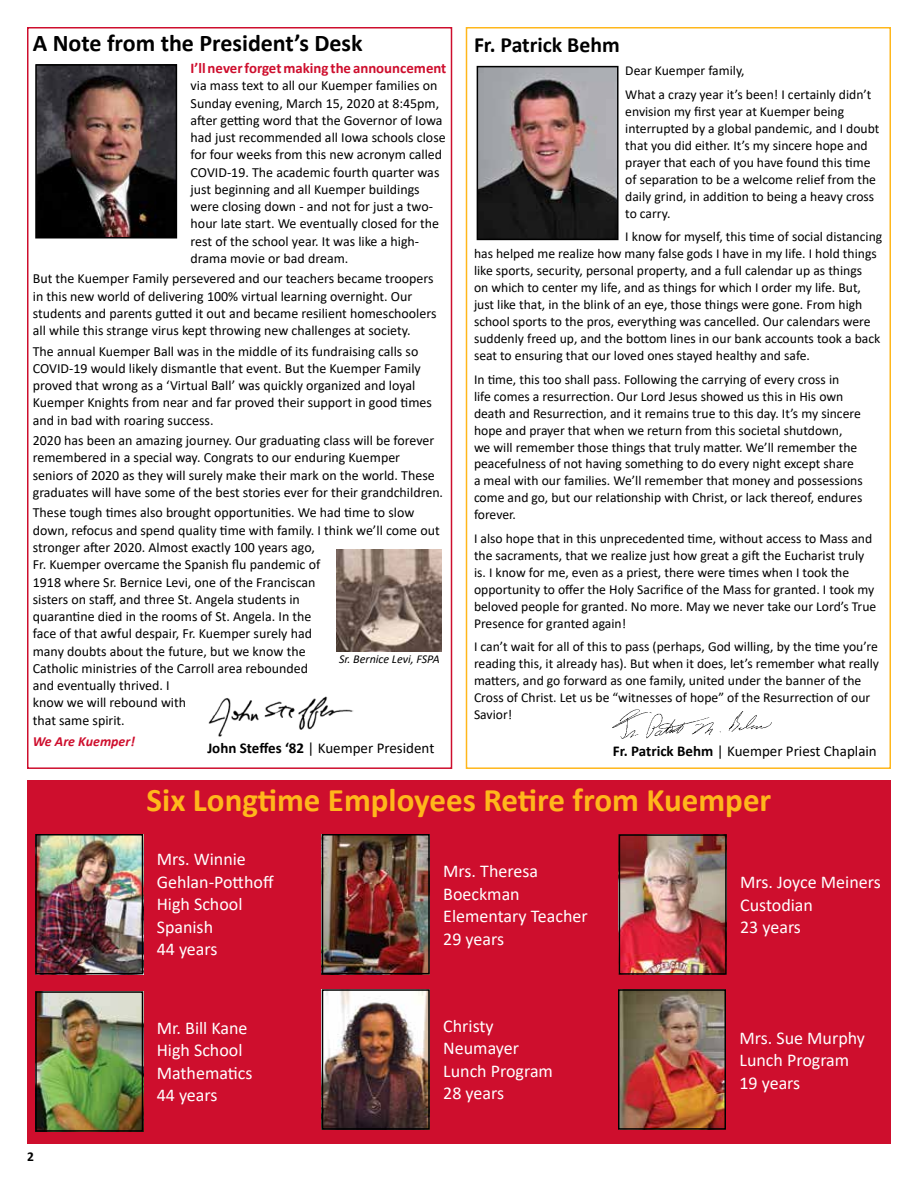
<style>
.page{position:relative;width:918px;height:1188px;background:#fff}
.page>*{position:absolute;margin:0;border:0;box-sizing:border-box;transform-origin:0 0}
.t1{font:700 33px "Calibri";color:#ffb71b}
.t2{font:700 24px "Calibri";color:#000}
.t3{font:700 21.75px "Calibri";color:#000}
.t4{font:18px/22.5px "Calibri";color:#fff}
.t5{font:15px "Calibri";color:#000}
.t6{font:700 14.85px "Calibri";color:#ce0e2d}
.t7{font:13.95px/17.2px "Calibri";color:#000}
.t8{font:italic 700 13.95px "Calibri";color:#ce0e2d}
.t9{font:13.65px/17px "Calibri";color:#000}
.t10{font:700 13.5px "Calibri";color:#000}
.t11{font:italic 12px "Calibri";color:#000}
.s1{font-weight:700}
</style>
<div class="page">
<div style="left:27px;top:27px;width:425px;height:742px;border:2px solid #ce0e2d"></div>
<div style="left:466px;top:27px;width:425px;height:742px;border:2px solid #ffb71b"></div>
<img style="left:38px;top:67px;width:136px;height:169px">
<div style="left:35px;top:64px;width:142px;height:175px;border:2px solid #000"></div>
<img style="left:480px;top:69px;width:136px;height:168px">
<div style="left:477px;top:66px;width:142px;height:174px;border:2px solid #000"></div>
<div style="left:27px;top:780px;width:864px;height:364px;background:#ce0e2d"></div>
<img style="left:38px;top:837px;width:102px;height:134px">
<div style="left:35px;top:834px;width:108px;height:140px;border:2px solid #000"></div>
<img style="left:325px;top:837px;width:102px;height:134px">
<div style="left:322px;top:834px;width:108px;height:140px;border:2px solid #000"></div>
<img style="left:38px;top:994px;width:102px;height:135px">
<div style="left:35px;top:991px;width:108px;height:141px;border:2px solid #000"></div>
<img style="left:622px;top:837px;width:102px;height:135px">
<div style="left:619px;top:834px;width:108px;height:141px;border:2px solid #000"></div>
<img style="left:325px;top:992px;width:102px;height:135px">
<div style="left:322px;top:989px;width:108px;height:141px;border:2px solid #000"></div>
<img style="left:621px;top:992px;width:102px;height:135px">
<div style="left:618px;top:989px;width:108px;height:141px;border:2px solid #000"></div>
<img style="left:208px;top:696px;width:145px;height:41px">
<img style="left:612px;top:709px;width:160px;height:30px">
<img style="left:337px;top:550px;width:105px;height:101px">
<h2 class="t2" style="left:33px;top:26px;width:331px">A Note from the President’s Desk</h2>
<p class="t6" style="left:191px;top:58px;width:257px">I’ll never forget making the announcement</p>
<p class="t7" style="left:191px;top:77px;width:257px">via mass text to all our Kuemper families on Sunday evening, March 15, 2020 at 8:45pm, after getting word that the Governor of Iowa had just recommended all Iowa schools close for four weeks from this new acronym called COVID-19. The academic fourth quarter was just beginning and all Kuemper buildings were closing down - and not for just a two&shy;hour late start. We eventually closed for the rest of the school year. It was like a high&shy;drama movie or bad dream.</p>
<p class="t7" style="left:33px;top:270px;width:405px">But the Kuemper Family persevered and our teachers became troopers in this new world of delivering 100% virtual learning overnight. Our students and parents gutted it out and became resilient homeschoolers all while this strange virus kept throwing new challenges at society.</p>
<p class="t7" style="left:33px;top:342px;width:401px">The annual Kuemper Ball was in the middle of its fundraising calls so COVID-19 would likely dismantle that event. But the Kuemper Family proved that wrong as a ‘Virtual Ball’ was quickly organized and loyal Kuemper Knights from near and far proved their support in good times and in bad with roaring success.</p>
<p class="t7" style="left:33px;top:432px;width:412px">2020 has been an amazing journey. Our graduating class will be forever remembered in a special way. Congrats to our enduring Kuemper seniors of 2020 as they will surely make their mark on the world. These graduates will have some of the best stories ever for their grandchildren.</p>
<p class="t7" style="left:33px;top:504px;width:408px">These tough times also brought opportunities. We had time to slow down, refocus and spend quality time with family. I think we’ll come out stronger after 2020. Almost exactly 100 years ago,<br>Fr. Kuemper overcame the Spanish flu pandemic of<br>1918 where Sr. Bernice Levi, one of the Franciscan<br>sisters on staff, and three St. Angela students in<br>quarantine died in the rooms of St. Angela. In the<br>face of that awful despair, Fr. Kuemper surely had<br>many doubts about the future, but we know the<br>Catholic ministries of the Carroll area rebounded<br>and eventually thrived. I<br>know we will rebound with<br>that same spirit.</p>
<p class="t8" style="left:33px;top:732px;width:104px">We Are Kuemper!</p>
<h3 class="t3" style="left:474px;top:29px;width:147px">Fr. Patrick Behm</h3>
<p class="t9" style="left:625px;top:59px;width:248px;line-height:23.7px">Dear Kuemper family,<br>What a crazy year it’s been! I certainly didn’t</p>
<p class="t9" style="left:625px;top:103px;width:256px">envision my first year at Kuemper being interrupted by a global pandemic, and I doubt that you did either. It’s my sincere hope and prayer that each of you have found this time of separation to be a welcome relief from the daily grind, in addition to being a heavy cross to carry.</p>
<p class="t9" style="left:474px;top:228px;width:410px;text-indent:151px">I know for myself, this time of social distancing has helped me realize how many false gods I have in my life. I hold things like sports, security, personal property, and a full calendar up as things<br>on which to center my life, and as things for which I order my life. But, just like that, in the blink of an eye, those things were gone. From high school sports to the pros, everything was cancelled. Our calendars were suddenly freed up, and the bottom lines in our bank accounts took a back seat to ensuring that our loved ones stayed healthy and safe.</p>
<p class="t9" style="left:474px;top:370px;width:390px">In time, this too shall pass. Following the carrying of every cross in<br>life comes a resurrection. Our Lord Jesus showed us this in His own death and Resurrection, and it remains true to this day. It’s my sincere hope and prayer that when we return from this societal shutdown,<br>we will remember those things that truly matter. We’ll remember the peacefulness of not having something to do every night except share a meal with our families. We’ll remember that money and possessions come and go, but our relationship with Christ, or lack thereof, endures forever.</p>
<p class="t9" style="left:474px;top:530px;width:404px">I also hope that in this unprecedented time, without access to Mass and the sacraments, that we realize just how great a gift the Eucharist truly is. I know for me, even as a priest, there were times when I took the opportunity to offer the Holy Sacrifice of the Mass for granted. I took my beloved people for granted. No more. May we never take our Lord’s True Presence for granted again!</p>
<p class="t9" style="left:474px;top:638px;width:407px">I can’t wait for all of this to pass (perhaps, God willing, by the time you’re reading this, it already has). But when it does, let’s remember what really matters, and go forward as one family, united under the banner of the Cross of Christ. Let us be “witnesses of hope” of the Resurrection of our Savior!</p>
<p class="t11" style="left:339px;top:651px;width:102px">Sr. Bernice Levi, FSPA</p>
<p class="t5" style="left:207px;top:738px;width:229px"><span class="s1">John Steffes ‘82</span> | Kuemper President</p>
<p class="t5" style="left:613px;top:740px;width:265px"><span class="s1">Fr. Patrick Behm</span> | Kuemper Priest Chaplain</p>
<h1 class="t1" style="left:147px;top:777px;width:626px">Six Longtime Employees Retire from Kuemper</h1>
<h3 class="t4" style="left:157px;top:848px;width:118px">Mrs. Winnie<br>Gehlan-Potthoff<br>High School<br>Spanish<br>44 years</h3>
<h3 class="t4" style="left:443px;top:860px;width:146px">Mrs. Theresa<br>Boeckman<br>Elementary Teacher<br>29 years</h3>
<h3 class="t4" style="left:740px;top:870px;width:142px">Mrs. Joyce Meiners<br>Custodian<br>23 years</h3>
<p class="t10" style="left:27px;top:1147px;width:8px">2</p>
<h3 class="t4" style="left:157px;top:1016px;width:97px">Mr. Bill Kane<br>High School<br>Mathematics<br>44 years</h3>
<h3 class="t4" style="left:443px;top:1014px;width:111px">Christy<br>Neumayer<br>Lunch Program<br>28 years</h3>
<h3 class="t4" style="left:739px;top:1026px;width:127px">Mrs. Sue Murphy<br>Lunch Program<br>19 years</h3>
</div>
